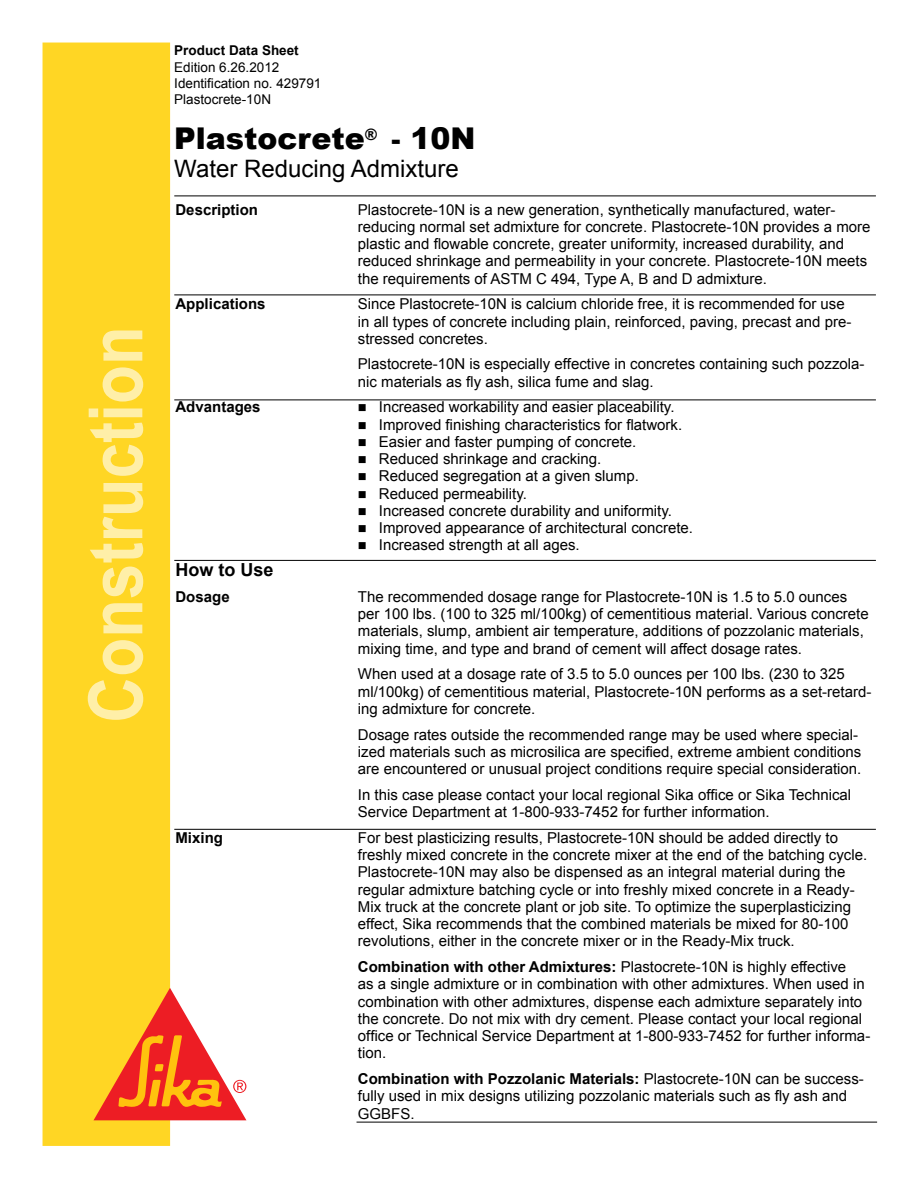
<style>
.page{position:relative;width:918px;height:1188px;background:#fff}
.page>*{position:absolute;margin:0;border:0;box-sizing:border-box;transform-origin:0 0}
.t1{font:700 75px "Arial";color:#ffefa8;scale:.85 1}
.t2{font:900 30px "Arial";color:#000}
.t3{font:24px "Arial";color:#000}
.t4{font:700 18px "Arial";color:#000}
.t5{font:15px/17.2px "Arial";color:#000}
.t6{font:700 15px "Arial";color:#000}
.t7{font:13.5px/16.2px "Arial";color:#000}
.t8{font:700 13.5px "Arial";color:#000}
.s1{font-size:27px}
.s2{font-weight:700}
</style>
<div class="page">
<div style="left:43px;top:43px;width:127px;height:1103px;background:#ffd624"></div>
<svg style="left:94px;top:988px;width:152px;height:132px"></svg>
<hr style="left:174px;top:560px;width:702px;height:1px;background:#000">
<hr style="left:174px;top:829px;width:702px;height:1px;background:#000">
<hr style="left:174px;top:196px;width:702px;height:1px;background:#000">
<hr style="left:174px;top:400px;width:702px;height:1px;background:#000">
<hr style="left:174px;top:295px;width:702px;height:1px;background:#000">
<hr style="left:357px;top:1122px;width:520px;height:1px;background:#000">
<h1 class="t1" style="left:67px;top:723px;width:468px;rotate:-90deg">Construction</h1>
<p class="t8" style="left:174px;top:42px;width:126px">Product Data Sheet</p>
<p class="t7" style="left:174px;top:59px;width:149px">Edition 6.26.2012<br>Identification no. 429791<br>Plastocrete-10N</p>
<h2 class="t2" style="left:174px;top:116px;width:303px">Plastocrete<sup>®</sup> <span class="s1">-</span> 10N</h2>
<h3 class="t3" style="left:174px;top:153px;width:286px">Water Reducing Admixture</h3>
<p class="t6" style="left:176px;top:199px;width:84px">Description</p>
<p class="t5" style="left:358px;top:201px;width:514px">Plastocrete-10N is a new generation, synthetically manufactured, water&shy;reducing normal set admixture for concrete. Plastocrete-10N provides a more plastic and flowable concrete, greater uniformity, increased durability, and reduced shrinkage and permeability in your concrete. Plastocrete-10N meets the requirements of ASTM C 494, Type A, B and D admixture.</p>
<p class="t6" style="left:176px;top:294px;width:92px">Applications</p>
<p class="t5" style="left:358px;top:296px;width:495px">Since Plastocrete-10N is calcium chloride free, it is recommended for use in all types of concrete including plain, reinforced, paving, precast and pre&shy;stressed concretes.</p>
<p class="t5" style="left:358px;top:356px;width:508px">Plastocrete-10N is especially effective in concretes containing such pozzola&shy;nic materials as fly ash, silica fume and slag.</p>
<p class="t6" style="left:176px;top:397px;width:87px">Advantages</p>
<p class="t5" style="left:358px;top:399px;width:318px">■ Increased workability and easier placeability.</p>
<p class="t5" style="left:358px;top:416px;width:326px">■ Improved finishing characteristics for flatwork.</p>
<p class="t5" style="left:358px;top:433px;width:280px">■ Easier and faster pumping of concrete.</p>
<p class="t5" style="left:358px;top:450px;width:245px">■ Reduced shrinkage and cracking.</p>
<p class="t5" style="left:358px;top:468px;width:283px">■ Reduced segregation at a given slump.</p>
<p class="t5" style="left:358px;top:485px;width:171px">■ Reduced permeability.</p>
<p class="t5" style="left:358px;top:502px;width:316px">■ Increased concrete durability and uniformity.</p>
<p class="t5" style="left:358px;top:519px;width:337px">■ Improved appearance of architectural concrete.</p>
<p class="t5" style="left:358px;top:537px;width:223px">■ Increased strength at all ages.</p>
<p class="t4" style="left:176px;top:558px;width:100px">How to Use</p>
<p class="t6" style="left:175px;top:587px;width:56px">Dosage</p>
<p class="t5" style="left:358px;top:588px;width:512px">The recommended dosage range for Plastocrete-10N is 1.5 to 5.0 ounces per 100 lbs. (100 to 325 ml/100kg) of cementitious material. Various concrete materials, slump, ambient air temperature, additions of pozzolanic materials, mixing time, and type and brand of cement will affect dosage rates.</p>
<p class="t5" style="left:358px;top:666px;width:515px">When used at a dosage rate of 3.5 to 5.0 ounces per 100 lbs. (230 to 325 ml/100kg) of cementitious material, Plastocrete-10N performs as a set-retard&shy;ing admixture for concrete.</p>
<p class="t5" style="left:358px;top:726px;width:505px">Dosage rates outside the recommended range may be used where special&shy;ized materials such as microsilica are specified, extreme ambient conditions are encountered or unusual project conditions require special consideration.</p>
<p class="t5" style="left:358px;top:786px;width:495px">In this case please contact your local regional Sika office or Sika Technical<br>Service Department at 1-800-933-7452 for further information.</p>
<p class="t6" style="left:175px;top:828px;width:49px">Mixing</p>
<p class="t5" style="left:358px;top:829px;width:511px">For best plasticizing results, Plastocrete-10N should be added directly to freshly mixed concrete in the concrete mixer at the end of the batching cycle.<br>Plastocrete-10N may also be dispensed as an integral material during the regular admixture batching cycle or into freshly mixed concrete in a Ready-Mix truck at the concrete plant or job site. To optimize the superplasticizing effect, Sika recommends that the combined materials be mixed for 80-100 revolutions, either in the concrete mixer or in the Ready-Mix truck.</p>
<p class="t5" style="left:358px;top:958px;width:514px"><span class="s2">Combination with other Admixtures:</span> Plastocrete-10N is highly effective<br>as a single admixture or in combination with other admixtures. When used in combination with other admixtures, dispense each admixture separately into the concrete. Do not mix with dry cement. Please contact your local regional office or Technical Service Department at 1-800-933-7452 for further informa&shy;tion.</p>
<p class="t5" style="left:358px;top:1070px;width:507px"><span class="s2">Combination with Pozzolanic Materials:</span> Plastocrete-10N can be success&shy;fully used in mix designs utilizing pozzolanic materials such as fly ash and<br>GGBFS.</p>
</div>
